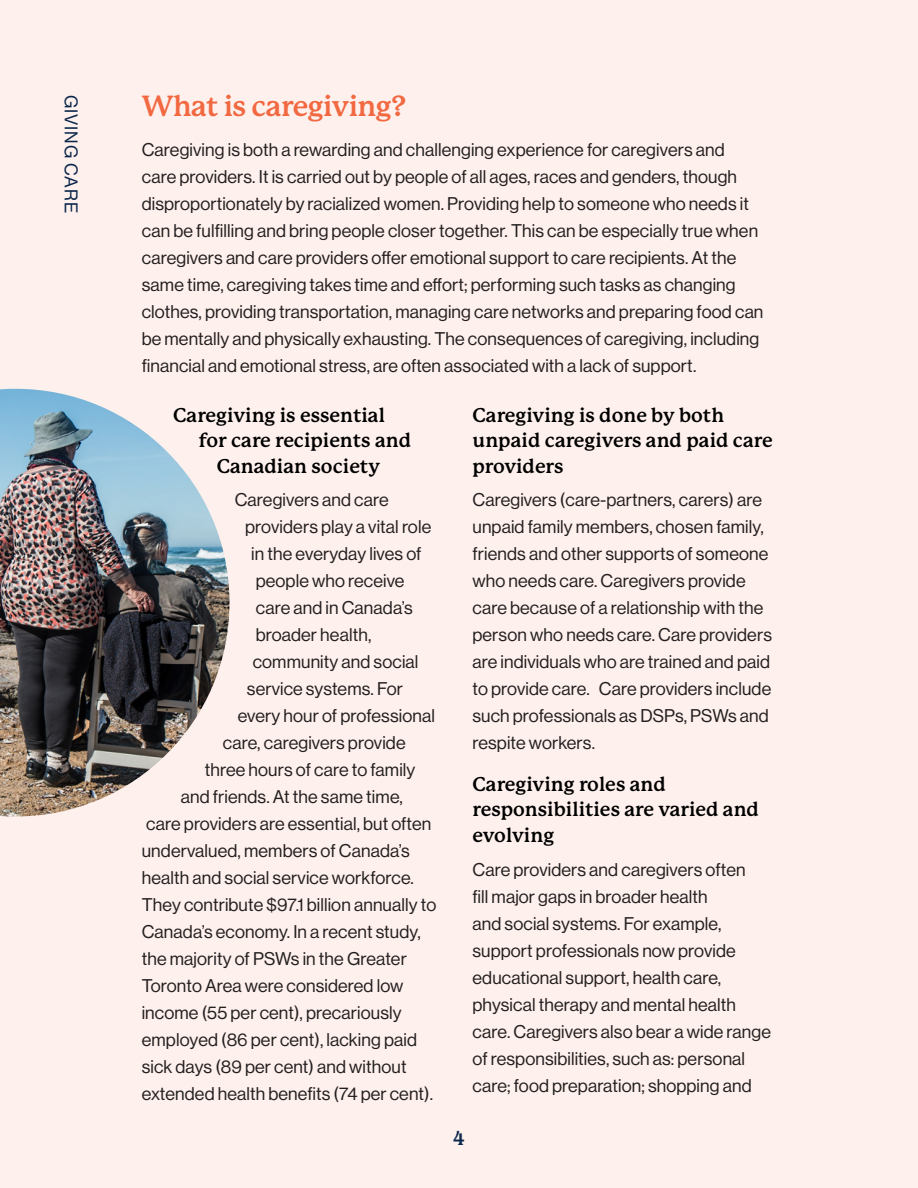
<style>
.page{position:relative;width:918px;height:1188px;background:#fff}
.page>*{position:absolute;margin:0;border:0;box-sizing:border-box;transform-origin:0 0}
.Sidebar_h1_style_2{font:700 28.5px "P22 Mackinac Pro";letter-spacing:-.02em;color:#f26841}
.sidebar_H2_stlye_2{font:700 19.5px/25.5px "P22 Mackinac Pro";color:#000}
.t1{font:700 19.5px "P22 Mackinac Pro";color:#0c274c}
.Paragraph{font:18px/27px "N Haas Grotesk DS Pro 55 Rg";letter-spacing:.01em;color:#231f20}
.page_section_detail{font:18px "N Haas Grotesk DS Pro 55 Rg";letter-spacing:.055em;color:#0c274c}
</style>
<div class="page">
<div style="left:0;top:0;width:917px;height:1188px;background:#fef0ec"></div>
<img style="left:0;top:389px;width:230px;height:428px">
<p class="page_section_detail" style="left:81px;top:95px;width:120px;rotate:90deg">GIVING CARE</p>
<h3 class="Sidebar_h1_style_2" style="left:142px;top:90px;width:266px">What is caregiving?</h3>
<p class="Paragraph" style="left:142px;top:137px;width:623px">Caregiving is both a rewarding and challenging experience for caregivers and care providers. It is carried out by people of all ages, races and genders, though disproportionately by racialized women. Providing help to someone who needs it can be fulfilling and bring people closer together. This can be especially true when caregivers and care providers offer emotional support to care recipients. At the same time, caregiving takes time and effort; performing such tasks as changing clothes, providing transportation, managing care networks and preparing food can be mentally and physically exhausting. The consequences of caregiving, including financial and emotional stress, are often associated with a lack of support.</p>
<h4 class="sidebar_H2_stlye_2" style="left:173px;top:402px;width:213px">Caregiving is essential</h4>
<h4 class="sidebar_H2_stlye_2" style="left:199px;top:428px;width:214px">for care recipients and</h4>
<h4 class="sidebar_H2_stlye_2" style="left:217px;top:453px;width:165px">Canadian society</h4>
<p class="Paragraph" style="left:235px;top:487px;width:156px">Caregivers and care</p>
<p class="Paragraph" style="left:245px;top:514px;width:188px">providers play a vital role</p>
<p class="Paragraph" style="left:251px;top:541px;width:172px">in the everyday lives of</p>
<p class="Paragraph" style="left:256px;top:568px;width:150px">people who receive</p>
<p class="Paragraph" style="left:256px;top:595px;width:158px">care and in Canada’s</p>
<p class="Paragraph" style="left:256px;top:622px;width:117px">broader health,</p>
<p class="Paragraph" style="left:253px;top:649px;width:167px">community and social</p>
<p class="Paragraph" style="left:247px;top:676px;width:158px">service systems. For</p>
<p class="Paragraph" style="left:238px;top:703px;width:199px">every hour of professional</p>
<p class="Paragraph" style="left:223px;top:730px;width:184px">care, caregivers provide</p>
<p class="Paragraph" style="left:205px;top:757px;width:212px">three hours of care to family</p>
<p class="Paragraph" style="left:181px;top:784px;width:224px">and friends. At the same time,</p>
<p class="Paragraph" style="left:146px;top:811px;width:287px">care providers are essential, but often</p>
<p class="Paragraph" style="left:142px;top:838px;width:269px">undervalued, members of Canada’s</p>
<p class="Paragraph" style="left:142px;top:865px;width:274px">health and social service workforce.</p>
<p class="Paragraph" style="left:142px;top:892px;width:296px">They contribute $97.1 billion annually to</p>
<p class="Paragraph" style="left:142px;top:919px;width:280px">Canada’s economy. In a recent study,</p>
<p class="Paragraph" style="left:142px;top:946px;width:267px">the majority of PSWs in the Greater</p>
<p class="Paragraph" style="left:142px;top:973px;width:263px">Toronto Area were considered low</p>
<p class="Paragraph" style="left:142px;top:1000px;width:261px">income (55 per cent), precariously</p>
<p class="Paragraph" style="left:142px;top:1027px;width:277px">employed (86 per cent), lacking paid</p>
<p class="Paragraph" style="left:142px;top:1054px;width:266px">sick days (89 per cent) and without</p>
<p class="Paragraph" style="left:142px;top:1081px;width:293px">extended health benefits (74 per cent).</p>
<h4 class="sidebar_H2_stlye_2" style="left:472px;top:402px;width:302px">Caregiving is done by both unpaid caregivers and paid care providers</h4>
<p class="Paragraph" style="left:472px;top:487px;width:301px">Caregivers (care-partners, carers) are unpaid family members, chosen family, friends and other supports of someone who needs care. Caregivers provide care because of a relationship with the person who needs care. Care providers are individuals who are trained and paid to provide care. Care providers include such professionals as DSPs, PSWs and respite workers.</p>
<h4 class="sidebar_H2_stlye_2" style="left:472px;top:772px;width:288px">Caregiving roles and responsibilities are varied and evolving</h4>
<p class="Paragraph" style="left:472px;top:856px;width:300px">Care providers and caregivers often<br>fill major gaps in broader health<br>and social systems. For example, support professionals now provide educational support, health care, physical therapy and mental health care. Caregivers also bear a wide range of responsibilities, such as: personal care; food preparation; shopping and</p>
<p class="t1" style="left:453px;top:1127px;width:14px">4</p>
</div>
